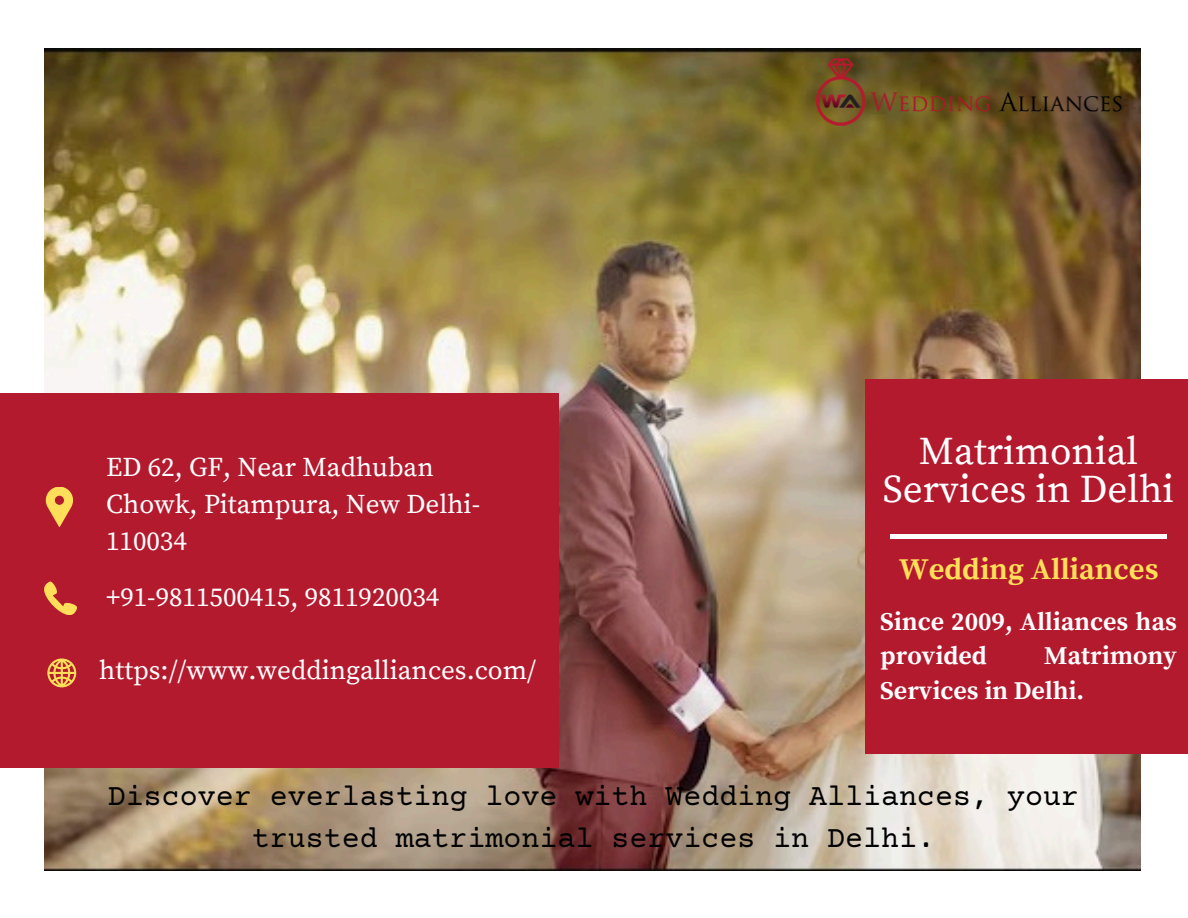
<style>
.page{position:relative;width:1188px;height:918px;background:#fff}
.page>*{position:absolute;margin:0;border:0;box-sizing:border-box;transform-origin:0 0}
.t1{font:39px/38.2px "Source Serif Pro";color:#fff;text-align:center}
.t2{font:30px/41.7px "Courier Prime";color:#000;text-align:center}
.t3{font:700 30px "Source Serif Pro";color:#ffde59}
.t4{font:27px/37.2px "Source Serif Pro";color:#fff}
.t5{font:700 25.5px/34.8px "Source Serif Pro";color:#fff}
</style>
<div class="page">
<img style="left:44px;top:48px;width:1097px;height:823px">
<div style="left:0;top:394px;width:559px;height:373px;background:#b41a2e"></div>
<div style="left:865px;top:380px;width:323px;height:373px;background:#b41a2e"></div>
<hr style="left:890px;top:535px;width:277px;height:3px;background:#fff">
<svg style="left:44px;top:582px;width:33px;height:32px"></svg>
<svg style="left:46px;top:487px;width:27px;height:40px"></svg>
<svg style="left:47px;top:658px;width:29px;height:29px"></svg>
<img style="left:816px;top:58px;width:305px;height:68px">
<h1 class="t4" style="left:106px;top:449px;width:376px">ED 62, GF, Near Madhuban<br>Chowk, Pitampura, New Delhi-<br>110034</h1>
<h2 class="t4" style="left:106px;top:580px;width:335px">+91-9811500415, 9811920034</h2>
<p class="t4" style="left:99px;top:653px;width:438px">https://www.weddingalliances.com/</p>
<p class="t1" style="left:883px;top:434px;width:293px">Matrimonial<br>Services in Delhi</p>
<p class="t3" style="left:899px;top:552px;width:261px">Wedding Alliances</p>
<h3 class="t5" style="left:880px;top:605px;width:298px">Since 2009, Alliances has provided</h3>
<h3 class="t5" style="left:880px;top:640px;width:298px;text-indent:164px">Matrimony<br>Services in Delhi.</h3>
<p class="t2" style="left:108px;top:778px;width:972px">Discover everlasting love with Wedding Alliances, your trusted matrimonial services in Delhi.</p>
</div>
